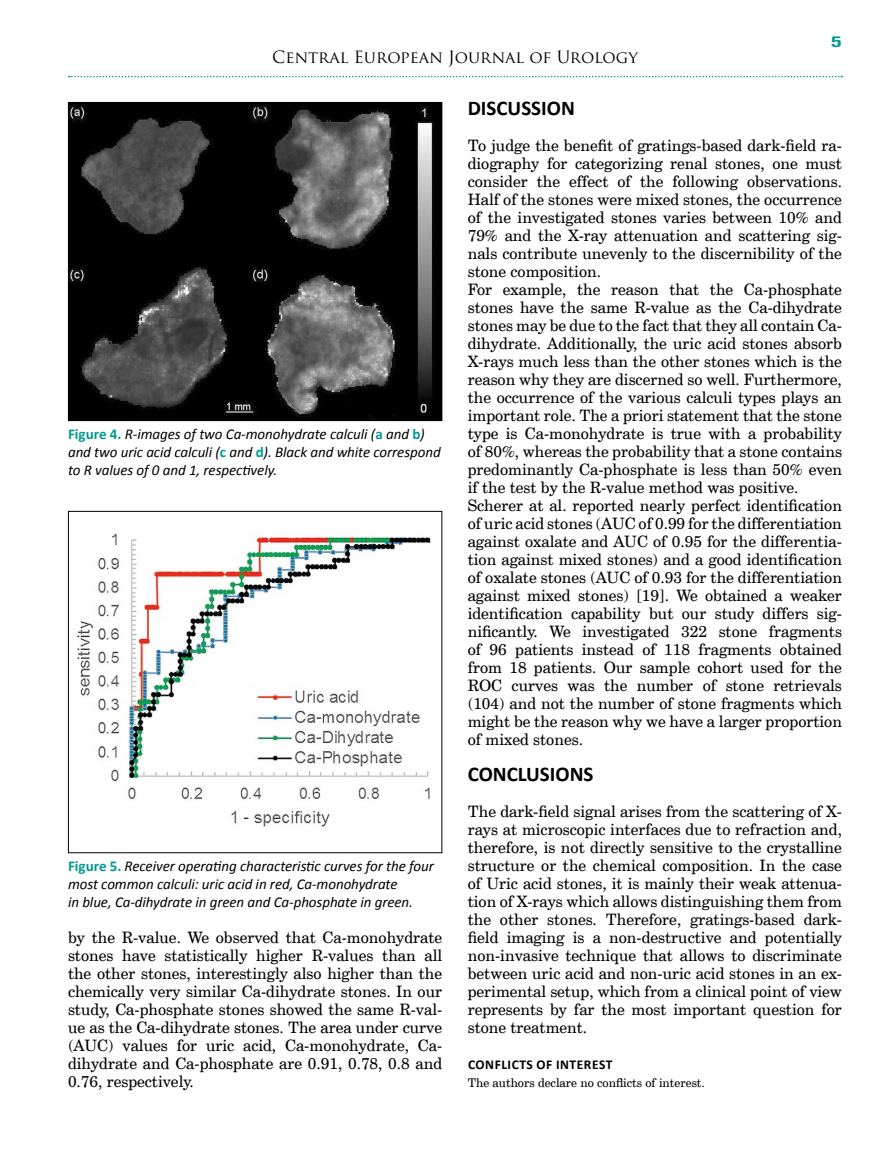
<style>
.page{position:relative;width:893px;height:1174px;background:#fff}
.page>*{position:absolute;margin:0;border:0;box-sizing:border-box;transform-origin:0 0}
.t1{font:700 21px "Calibri";color:#000}
.t2{font:16.5px "Trajan Pro";color:#000}
.t3{font:15.75px/18px "Cent Schbook EU";color:#000;text-align:justify}
.t4{font:italic 15px/18px "Calibri";letter-spacing:-.005em;color:#000}
.t5{font:15px "Alternate Gothic No 2 EU";color:#009a93;scale:2 1}
.t6{font:700 13.5px "Calibri";color:#000}
.t7{font:12px "Cent Schbook EU";color:#000}
.s1{font-weight:700;font-style:normal;color:#009a93}
</style>
<div class="page">
<svg style="left:69px;top:76px;width:773px;height:1px"></svg>
<img style="left:70px;top:104px;width:370px;height:315px">
<div style="left:68px;top:102px;width:374px;height:319px;border:1px solid #000"></div>
<img style="left:77px;top:533px;width:354px;height:294px">
<div style="left:68px;top:511px;width:374px;height:342px;border:1px solid #000"></div>
<p class="t2" style="left:272px;top:47px;width:367px">Central European Journal of Urology</p>
<p class="t5" style="left:830px;top:33px;width:7px">5</p>
<p class="t4" style="left:68px;top:424px;width:374px"><span class="s1">FIGURE 4.</span> R-images of two Ca-monohydrate calculi (<span class="s1">A</span> and <span class="s1">B</span>) and two uric acid calculi (<span class="s1">C</span> and <span class="s1">D</span>). Black and white correspond to R values of 0 and 1, respectively.</p>
<p class="t4" style="left:68px;top:856px;width:367px"><span class="s1">FIGURE 5.</span> Receiver operating characteristic curves for the four most common calculi: uric acid in red, Ca-monohydrate<br>in blue, Ca-dihydrate in green and Ca-phosphate in green.</p>
<p class="t3" style="left:68px;top:929px;width:376px">by the R-value. We observed that Ca-monohydrate stones have statistically higher R-values than all the other stones, interestingly also higher than the chemically very similar Ca-dihydrate stones. In our study, Ca-phosphate stones showed the same R-val&shy;ue as the Ca-dihydrate stones. The area under curve (AUC) values for uric acid, Ca-monohydrate, Ca&shy;dihydrate and Ca-phosphate are 0.91, 0.78, 0.8 and 0.76, respectively.</p>
<h1 class="t1" style="left:468px;top:94px;width:109px">DISCUSSION</h1>
<p class="t3" style="left:468px;top:137px;width:376px;text-align:left">To judge the benefit of gratings-based dark-field ra&shy;diography for categorizing renal stones, one must consider the effect of the following observations.<br>Half of the stones were mixed stones, the occurrence of the investigated stones varies between 10% and 79% and the X-ray attenuation and scattering sig&shy;nals contribute unevenly to the discernibility of the stone composition.<br>For example, the reason that the Ca-phosphate stones have the same R-value as the Ca-dihydrate stones may be due to the fact that they all contain Ca&shy;dihydrate. Additionally, the uric acid stones absorb X-rays much less than the other stones which is the reason why they are discerned so well. Furthermore, the occurrence of the various calculi types plays an important role. The a priori statement that the stone type is Ca-monohydrate is true with a probability of 80%, whereas the probability that a stone contains predominantly Ca-phosphate is less than 50% even if the test by the R-value method was positive.<br>Scherer at al. reported nearly perfect identification of uric acid stones (AUC of 0.99 for the differentiation against oxalate and AUC of 0.95 for the differentia&shy;tion against mixed stones) and a good identification of oxalate stones (AUC of 0.93 for the differentiation against mixed stones) [19]. We obtained a weaker identification capability but our study differs sig&shy;nificantly. We investigated 322 stone fragments of 96 patients instead of 118 fragments obtained from 18 patients. Our sample cohort used for the ROC curves was the number of stone retrievals (104) and not the number of stone fragments which might be the reason why we have a larger proportion of mixed stones.</p>
<h1 class="t1" style="left:468px;top:760px;width:127px">CONCLUSIONS</h1>
<p class="t3" style="left:468px;top:803px;width:376px">The dark-field signal arises from the scattering of X&shy;rays at microscopic interfaces due to refraction and, therefore, is not directly sensitive to the crystalline structure or the chemical composition. In the case of Uric acid stones, it is mainly their weak attenua&shy;tion of X-rays which allows distinguishing them from the other stones. Therefore, gratings-based dark&shy;field imaging is a non-destructive and potentially non-invasive technique that allows to discriminate between uric acid and non-uric acid stones in an ex&shy;perimental setup, which from a clinical point of view represents by far the most important question for stone treatment.</p>
<p class="t6" style="left:468px;top:1056px;width:41px">CON FLICTS</p>
<p class="t6" style="left:537px;top:1056px;width:28px">OF INTEREST</p>
<p class="t7" style="left:468px;top:1075px;width:239px">The authors declare no conflicts of interest.</p>
</div>
